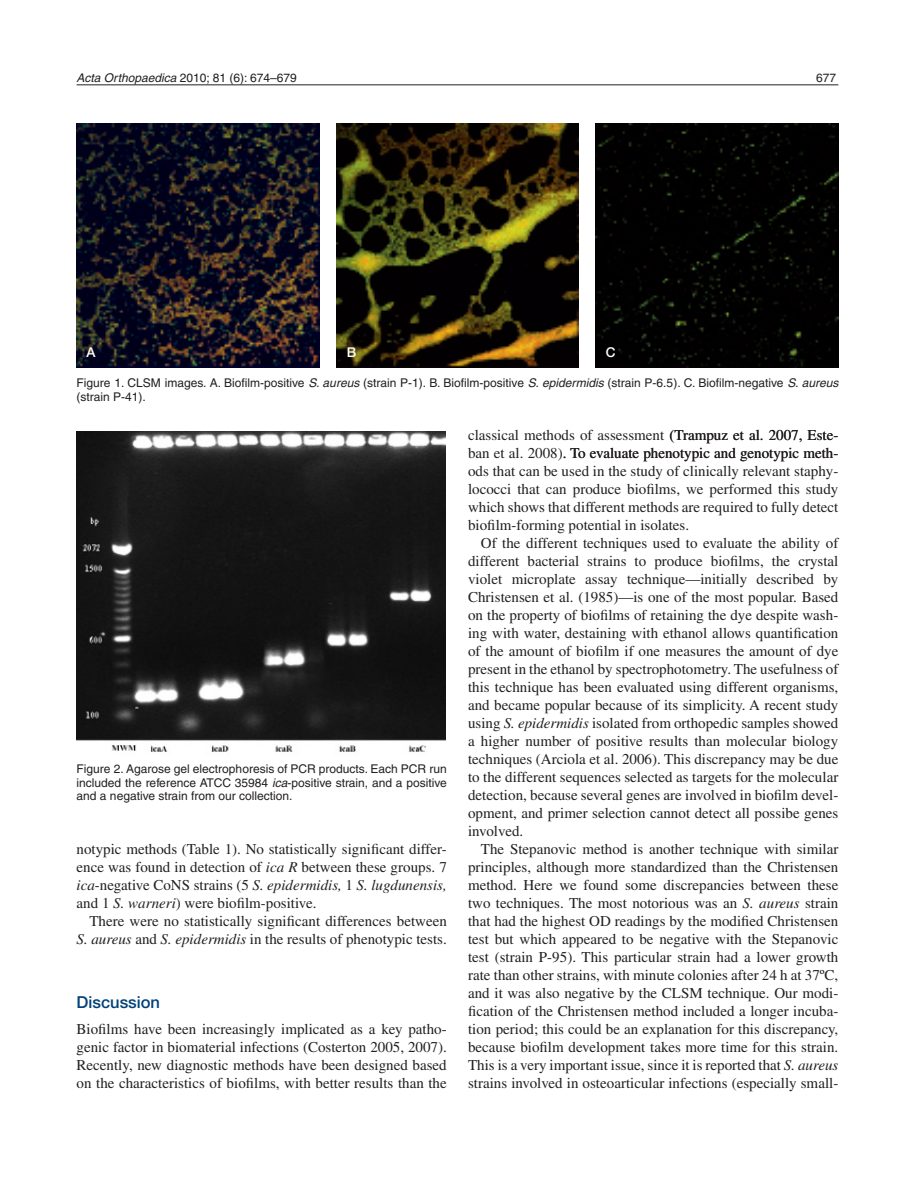
<style>
.page{position:relative;width:915px;height:1191px;background:#fff}
.page>*{position:absolute;margin:0;border:0;box-sizing:border-box;transform-origin:0 0}
._2-Rubrik{font:500 16.5px "Helvetica Neue";color:#004279}
._5-Brödtext{font:15px/18px "Times";color:#231f20;text-align:justify}
._4-Brödstart{font:15px/18px "Times";color:#231f20;text-align:justify}
._9-Tabellhuvud{font:500 13.5px "Helvetica Neue";color:#fff}
._6-Figurtext{font:12px/13.5px "Helvetica";color:#231f20}
.s1{font-style:italic}
</style>
<div class="page">
<hr style="left:77px;top:85px;width:761px;height:1px;background:#231f20">
<img style="left:77px;top:124px;width:242px;height:243px">
<img style="left:336px;top:124px;width:242px;height:243px">
<img style="left:595px;top:124px;width:243px;height:243px">
<img style="left:77px;top:431px;width:368px;height:321px">
<p class="_6-Figurtext" style="left:77px;top:71px;width:222px"><span class="s1">Acta Orthopaedica</span> 2010; 81 (6): 674–679</p>
<p class="_6-Figurtext" style="left:816px;top:71px;width:22px">677</p>
<p class="_9-Tabellhuvud" style="left:87px;top:344px;width:11px">A</p>
<p class="_9-Tabellhuvud" style="left:346px;top:344px;width:11px">B</p>
<p class="_9-Tabellhuvud" style="left:605px;top:344px;width:11px">C</p>
<p class="_6-Figurtext" style="left:77px;top:376px;width:763px">Figure 1. CLSM images. A. Biofilm-positive <span class="s1">S. aureus</span> (strain P-1). B. Biofilm-positive <span class="s1">S. epidermidis</span> (strain P-6.5). C. Biofilm-negative <span class="s1">S. aureus </span>(strain P-41).</p>
<p class="_6-Figurtext" style="left:77px;top:762px;width:371px;text-align:justify">Figure 2. Agarose gel electrophoresis of PCR products. Each PCR run included the reference ATCC 35984 <span class="s1">ica</span>-positive strain, and a positive and a negative strain from our collection.</p>
<p class="_5-Brödtext" style="left:77px;top:839px;width:371px">notypic methods (Table 1). No statistically significant differ&shy;ence was found in detection of <span class="s1">ica R</span> between these groups. 7 <span class="s1">ica</span>-negative CoNS strains (5 <span class="s1">S. epidermidis,</span> 1 <span class="s1">S. lugdunensis, </span>and 1 <span class="s1">S. warneri</span>) were biofilm-positive.</p>
<p class="_5-Brödtext" style="left:77px;top:911px;width:371px;text-align:right">There were no statistically significant differences between<br><span class="s1">S. aureus</span> and <span class="s1">S. epidermidis</span> in the results of phenotypic tests.</p>
<p class="_2-Rubrik" style="left:77px;top:992px;width:85px">Discussion</p>
<p class="_4-Brödstart" style="left:77px;top:1019px;width:371px">Biofilms have been increasingly implicated as a key patho&shy;genic factor in biomaterial infections (Costerton 2005, 2007).<br>Recently, new diagnostic methods have been designed based on the characteristics of biofilms, with better results than the</p>
<p class="_4-Brödstart" style="left:468px;top:425px;width:371px">classical methods of assessment (Trampuz et al. 2007, Este&shy;ban et al. 2008). To evaluate phenotypic and genotypic meth&shy;ods that can be used in the study of clinically relevant staphy&shy;lococci that can produce biofilms, we performed this study which shows that different methods are required to fully detect biofilm-forming potential in isolates.</p>
<p class="_5-Brödtext" style="left:468px;top:533px;width:371px;text-indent:13px">Of the different techniques used to evaluate the ability of different bacterial strains to produce biofilms, the crystal violet microplate assay technique—initially described by Christensen et al. (1985)—is one of the most popular. Based on the property of biofilms of retaining the dye despite wash&shy;ing with water, destaining with ethanol allows quantification of the amount of biofilm if one measures the amount of dye present in the ethanol by spectrophotometry. The usefulness of this technique has been evaluated using different organisms, and became popular because of its simplicity. A recent study using <span class="s1">S. epidermidis</span> isolated from orthopedic samples showed a higher number of positive results than molecular biology techniques (Arciola et al. 2006). This discrepancy may be due to the different sequences selected as targets for the molecular detection, because several genes are involved in biofilm devel&shy;opment, and primer selection cannot detect all possibe genes involved.</p>
<p class="_5-Brödtext" style="left:468px;top:839px;width:371px;text-indent:13px">The Stepanovic method is another technique with similar principles, although more standardized than the Christensen method. Here we found some discrepancies between these two techniques. The most notorious was an <span class="s1">S. aureus</span> strain that had the highest OD readings by the modified Christensen test but which appeared to be negative with the Stepanovic test (strain P-95). This particular strain had a lower growth rate than other strains, with minute colonies after 24 h at 37ºC, and it was also negative by the CLSM technique. Our modi&shy;fication of the Christensen method included a longer incuba&shy;tion period; this could be an explanation for this discrepancy, because biofilm development takes more time for this strain.<br>This is a very important issue, since it is reported that <span class="s1">S. aureus </span>strains involved in osteoarticular infections (especially small-</p>
</div>
